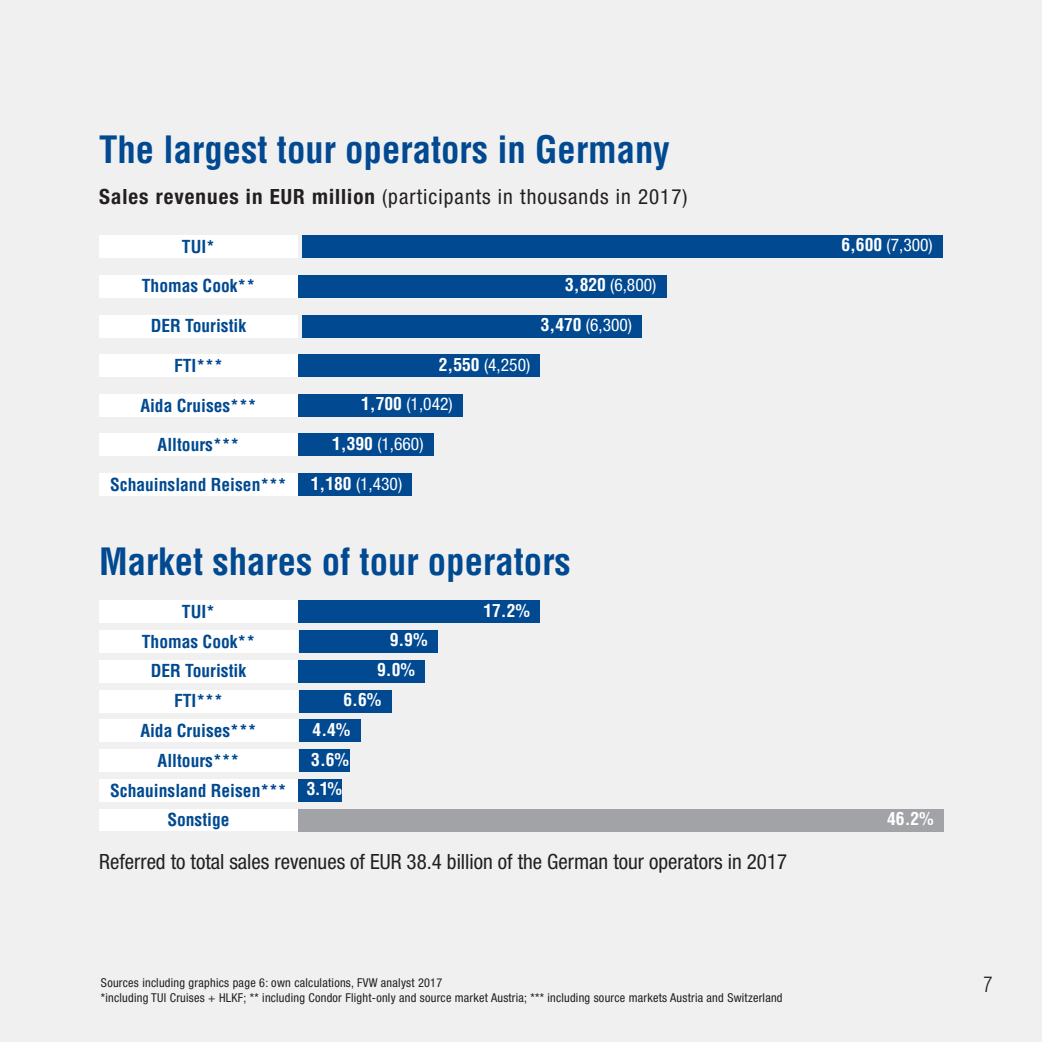
<style>
.page{position:relative;width:1042px;height:1042px;background:#f0f0f1}
.page>*{position:absolute;margin:0;border:0;box-sizing:border-box;transform-origin:0 0}
.t1{font:700 condensed 36.75px "Helvetica";color:#014990}
.t2{font:condensed 21px "Helvetica Neue";color:#231f20}
.t3{font:condensed 21px "Helvetica Neue";letter-spacing:.05em;color:#231f20}
.t4{font:300 condensed 21px "Helvetica";color:#231f20}
.t5{font:700 condensed 17.5px/29.8px "Helvetica";color:#014990;text-align:center}
.t6{font:condensed 17.5px "Helvetica Neue";color:#fff}
.t7{font:700 condensed 17.5px/29.8px "Helvetica";color:#fff}
.t8{font:condensed 12.25px/15.8px "Helvetica Neue";letter-spacing:.02em;color:#231f20}
.s1{font-weight:700}
.s2{font-family:"Helvetica";font-weight:700}
.s3{color:#fff}
</style>
<div class="page">
<div style="left:99px;top:690px;width:199px;height:22px;background:#fff"></div>
<div style="left:299px;top:720px;width:61px;height:22px;background:#014990"></div>
<div style="left:302px;top:235px;width:641px;height:23px;background:#014990"></div>
<div style="left:99px;top:235px;width:199px;height:23px;background:#fff"></div>
<div style="left:298px;top:275px;width:368px;height:22px;background:#014990"></div>
<div style="left:99px;top:275px;width:199px;height:22px;background:#fff"></div>
<div style="left:302px;top:315px;width:340px;height:22px;background:#014990"></div>
<div style="left:99px;top:315px;width:199px;height:22px;background:#fff"></div>
<div style="left:298px;top:355px;width:242px;height:22px;background:#014990"></div>
<div style="left:99px;top:355px;width:199px;height:22px;background:#fff"></div>
<div style="left:298px;top:394px;width:164px;height:23px;background:#014990"></div>
<div style="left:99px;top:394px;width:199px;height:23px;background:#fff"></div>
<div style="left:298px;top:434px;width:135px;height:22px;background:#014990"></div>
<div style="left:99px;top:434px;width:199px;height:22px;background:#fff"></div>
<div style="left:99px;top:600px;width:199px;height:23px;background:#fff"></div>
<div style="left:99px;top:630px;width:199px;height:23px;background:#fff"></div>
<div style="left:99px;top:660px;width:199px;height:22px;background:#fff"></div>
<div style="left:99px;top:719px;width:199px;height:23px;background:#fff"></div>
<div style="left:99px;top:749px;width:199px;height:23px;background:#fff"></div>
<div style="left:99px;top:809px;width:199px;height:21px;background:#fff"></div>
<div style="left:299px;top:600px;width:241px;height:23px;background:#014990"></div>
<div style="left:299px;top:630px;width:138px;height:23px;background:#014990"></div>
<div style="left:299px;top:660px;width:126px;height:22px;background:#014990"></div>
<div style="left:299px;top:749px;width:50px;height:23px;background:#014990"></div>
<div style="left:299px;top:690px;width:92px;height:22px;background:#014990"></div>
<div style="left:99px;top:779px;width:199px;height:22px;background:#fff"></div>
<div style="left:299px;top:779px;width:43px;height:22px;background:#014990"></div>
<div style="left:299px;top:809px;width:645px;height:22px;background:#a1a3a6"></div>
<div style="left:298px;top:474px;width:114px;height:22px;background:#014990"></div>
<div style="left:99px;top:474px;width:199px;height:22px;background:#fff"></div>
<h1 class="t1" style="left:99px;top:129px;width:572px">The largest tour operators in Germany</h1>
<h2 class="t3" style="left:99px;top:188px;width:590px"><span class="s1">Sales revenues in EUR million</span> (participants in thousands in 2017)</h2>
<h3 class="t5" style="left:182px;top:232px;width:35px">TUI*</h3>
<h3 class="t6" style="left:841px;top:239px;width:93px"><span class="s2">6,600</span> (7,300)</h3>
<h3 class="t5" style="left:142px;top:271px;width:115px">Thomas Cook**</h3>
<h3 class="t6" style="left:565px;top:279px;width:93px"><span class="s2">3,820</span> (6,800)</h3>
<h3 class="t5" style="left:151px;top:311px;width:97px">DER Touristik</h3>
<h3 class="t6" style="left:541px;top:318px;width:93px"><span class="s2">3,470</span> (6,300)</h3>
<h3 class="t5" style="left:174px;top:351px;width:50px">FTI***</h3>
<h3 class="t6" style="left:439px;top:358px;width:93px"><span class="s2">2,550</span> (4,250)</h3>
<h3 class="t5" style="left:140px;top:391px;width:118px">Aida Cruises***</h3>
<h3 class="t6" style="left:361px;top:398px;width:93px"><span class="s2">1,700</span> (1,042)</h3>
<h3 class="t5" style="left:158px;top:430px;width:83px">Alltours***</h3>
<h3 class="t6" style="left:332px;top:437px;width:93px"><span class="s2">1,390</span> (1,660)</h3>
<h3 class="t5" style="left:110px;top:470px;width:178px">Schauinsland Reisen***</h3>
<h3 class="t6" style="left:311px;top:477px;width:93px"><span class="s2">1,180</span> (1,430)</h3>
<h1 class="t1" style="left:99px;top:541px;width:473px">Market shares of tour operators</h1>
<h3 class="t5" style="left:142px;top:597px;width:115px">TUI*<br>Thomas Cook**<br>DER Touristik</h3>
<h3 class="t5" style="left:174px;top:686px;width:50px">FTI***</h3>
<h3 class="t5" style="left:140px;top:716px;width:118px">Aida Cruises***<br>Alltours***</h3>
<h3 class="t7" style="left:377px;top:625px;width:52px;text-indent:13px">9.9%<br>9.0%</h3>
<h3 class="t7" style="left:343px;top:685px;width:39px">6.6%</h3>
<h3 class="t7" style="left:313px;top:715px;width:39px">4.4%</h3>
<h3 class="t7" style="left:311px;top:744px;width:39px">3.6%</h3>
<h3 class="t5" style="left:110px;top:775px;width:233px">Schauinsland Reisen*** <span class="s3">3.1%</span></h3>
<h3 class="t5" style="left:167px;top:805px;width:64px">Sonstige</h3>
<h3 class="t7" style="left:483px;top:596px;width:48px">17.2%</h3>
<h2 class="t2" style="left:99px;top:853px;width:689px">Referred to total sales revenues of EUR 38.4 billion of the German tour operators in 2017</h2>
<p class="t8" style="left:101px;top:975px;width:683px">Sources including graphics page 6: own calculations, FVW analyst 2017<br>*including TUI Cruises + HLKF; ** including Condor Flight-only and source market Austria; *** including source markets Austria and Switzerland</p>
<h3 class="t7" style="left:887px;top:804px;width:48px">46.2%</h3>
<h2 class="t4" style="left:983px;top:972px;width:11px">7</h2>
</div>
